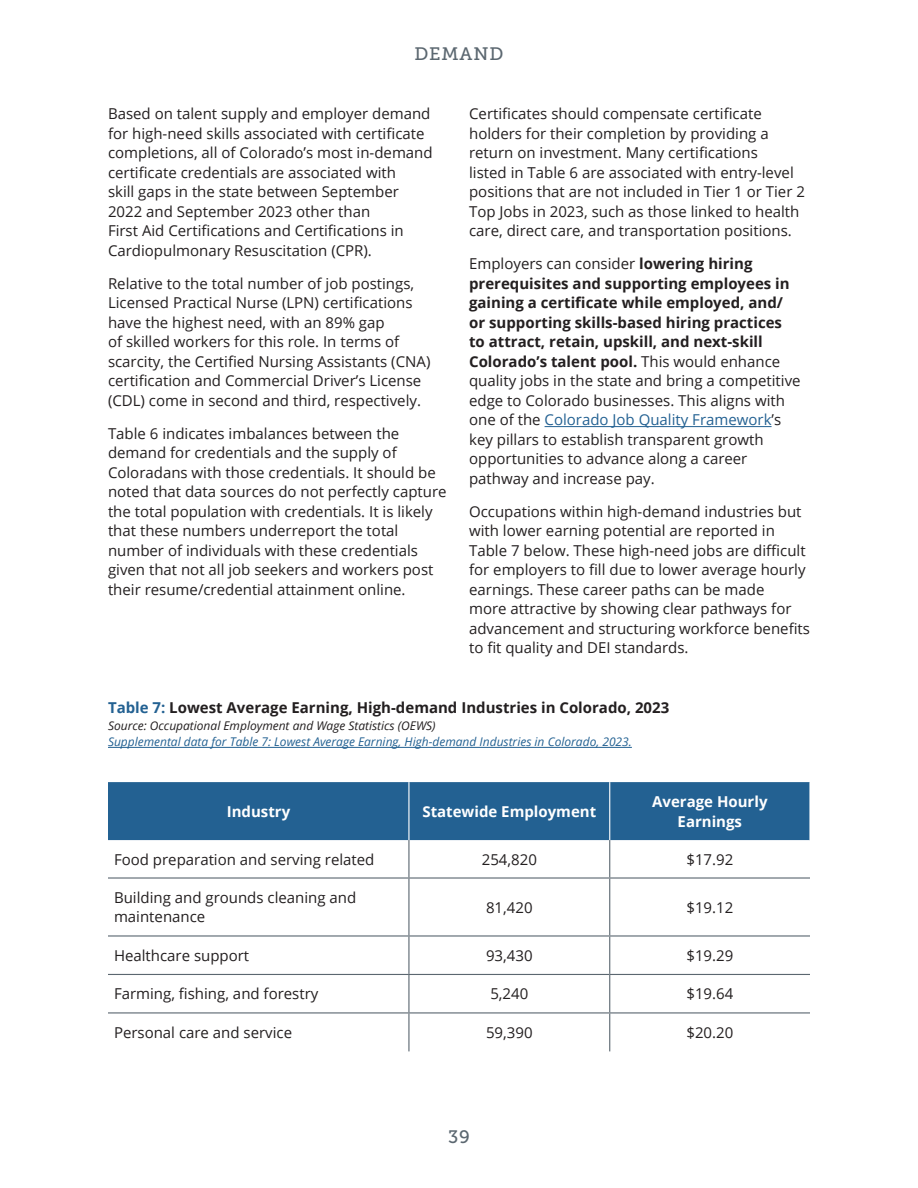
<style>
.page{position:relative;width:918px;height:1188px;background:#fff}
.page>*{position:absolute;margin:0;border:0;box-sizing:border-box;transform-origin:0 0}
.t1{font:18px "Museo Slab 500";letter-spacing:.05em;color:#5b6770}
.P_-_Body{font:15px/19.5px "Open Sans";color:#231f20}
.Figure_Text{font:700 15px "Open Sans";color:#231f20}
.P_-_Body-2{font:700 15px/19.5px "Open Sans";color:#fff;text-align:center}
.t2{font:italic 12px "Open Sans";color:#236192}
.t3{font:italic 12px "Open Sans";color:#231f20}
.s1{font-weight:700}
.s2{color:#236192}
</style>
<div class="page">
<div style="left:108px;top:782px;width:701px;height:58px;background:#236192"></div>
<hr style="left:609px;top:782px;width:1px;height:58px;background:#fff">
<hr style="left:609px;top:840px;width:1px;height:37px;background:#5b6770">
<hr style="left:609px;top:879px;width:1px;height:56px;background:#5b6770">
<hr style="left:609px;top:937px;width:1px;height:37px;background:#5b6770">
<hr style="left:609px;top:975px;width:1px;height:37px;background:#5b6770">
<hr style="left:609px;top:1014px;width:1px;height:37px;background:#5b6770">
<hr style="left:408px;top:782px;width:2px;height:58px;background:#fff">
<hr style="left:408px;top:840px;width:2px;height:37px;background:#5b6770">
<hr style="left:409px;top:877px;width:201px;height:2px;background:#5b6770">
<hr style="left:408px;top:879px;width:2px;height:56px;background:#5b6770">
<hr style="left:409px;top:935px;width:201px;height:2px;background:#5b6770">
<hr style="left:408px;top:937px;width:2px;height:37px;background:#5b6770">
<hr style="left:409px;top:974px;width:201px;height:1px;background:#5b6770">
<hr style="left:408px;top:975px;width:2px;height:37px;background:#5b6770">
<hr style="left:409px;top:1012px;width:201px;height:2px;background:#5b6770">
<hr style="left:408px;top:1014px;width:2px;height:37px;background:#5b6770">
<hr style="left:108px;top:877px;width:301px;height:2px;background:#5b6770">
<hr style="left:610px;top:877px;width:200px;height:2px;background:#5b6770">
<hr style="left:108px;top:935px;width:301px;height:2px;background:#5b6770">
<hr style="left:610px;top:935px;width:200px;height:2px;background:#5b6770">
<hr style="left:108px;top:974px;width:301px;height:1px;background:#5b6770">
<hr style="left:610px;top:974px;width:200px;height:1px;background:#5b6770">
<hr style="left:108px;top:1012px;width:301px;height:2px;background:#5b6770">
<hr style="left:610px;top:1012px;width:200px;height:2px;background:#5b6770">
<hr style="left:108px;top:747px;width:524px;height:1px;background:#236192">
<hr style="left:545px;top:426px;width:227px;height:1px;background:#236192">
<p class="t1" style="left:414px;top:44px;width:91px">DEMAND</p>
<p class="P_-_Body" style="left:108px;top:104px;width:326px">Based on talent supply and employer demand for high-need skills associated with certificate completions, all of Colorado’s most in-demand certificate credentials are associated with<br>skill gaps in the state between September 2022 and September 2023 other than<br>First Aid Certifications and Certifications in Cardiopulmonary Resuscitation (CPR).</p>
<p class="P_-_Body" style="left:108px;top:273px;width:324px">Relative to the total number of job postings, Licensed Practical Nurse (LPN) certifications have the highest need, with an 89% gap<br>of skilled workers for this role. In terms of scarcity, the Certified Nursing Assistants (CNA) certification and Commercial Driver’s License (CDL) come in second and third, respectively.</p>
<p class="P_-_Body" style="left:108px;top:423px;width:340px">Table 6 indicates imbalances between the demand for credentials and the supply of Coloradans with those credentials. It should be noted that data sources do not perfectly capture the total population with credentials. It is likely that these numbers underreport the total number of individuals with these credentials given that not all job seekers and workers post their resume/credential attainment online.</p>
<p class="P_-_Body" style="left:469px;top:104px;width:337px">Certificates should compensate certificate holders for their completion by providing a return on investment. Many certifications<br>listed in Table 6 are associated with entry-level positions that are not included in Tier 1 or Tier 2<br>Top Jobs in 2023, such as those linked to health care, direct care, and transportation positions.</p>
<p class="P_-_Body" style="left:469px;top:254px;width:333px">Employers can consider <span class="s1">lowering hiring prerequisites and supporting employees in gaining a certificate while employed, and/ or supporting skills-based hiring practices to attract, retain, upskill, and next-skill Colorado’s talent pool.</span> This would enhance quality jobs in the state and bring a competitive edge to Colorado businesses. This aligns with one of the <span class="s2">Colorado Job Quality Framework</span>’s key pillars to establish transparent growth opportunities to advance along a career pathway and increase pay.</p>
<p class="P_-_Body" style="left:469px;top:501px;width:342px">Occupations within high-demand industries but with lower earning potential are reported in Table 7 below. These high-need jobs are difficult for employers to fill due to lower average hourly earnings. These career paths can be made<br>more attractive by showing clear pathways for advancement and structuring workforce benefits to fit quality and DEI standards.</p>
<p class="Figure_Text" style="left:108px;top:697px;width:563px"><span class="s2">Table 7:</span> Lowest Average Earning, High-demand Industries in Colorado, 2023</p>
<p class="t3" style="left:108px;top:717px;width:329px">Source: Occupational Employment and Wage Statistics (OEWS)</p>
<p class="t2" style="left:108px;top:734px;width:525px">Supplemental data for Table 7: Lowest Average Earning, High-demand Industries in Colorado, 2023.</p>
<p class="P_-_Body-2" style="left:227px;top:801px;width:65px">Industry</p>
<p class="P_-_Body-2" style="left:422px;top:801px;width:175px">Statewide Employment</p>
<p class="P_-_Body-2" style="left:652px;top:792px;width:117px">Average Hourly<br>Earnings</p>
<p class="P_-_Body" style="left:114px;top:849px;width:262px">Food preparation and serving related</p>
<p class="P_-_Body" style="left:482px;top:849px;width:57px">254,820</p>
<p class="P_-_Body" style="left:686px;top:849px;width:48px">$17.92</p>
<p class="P_-_Body" style="left:114px;top:887px;width:244px">Building and grounds cleaning and maintenance</p>
<p class="P_-_Body" style="left:486px;top:897px;width:48px">81,420</p>
<p class="P_-_Body" style="left:686px;top:897px;width:48px">$19.12</p>
<p class="P_-_Body" style="left:114px;top:945px;width:137px">Healthcare support</p>
<p class="P_-_Body" style="left:486px;top:945px;width:48px">93,430</p>
<p class="P_-_Body" style="left:686px;top:945px;width:48px">$19.29</p>
<p class="P_-_Body" style="left:114px;top:984px;width:206px">Farming, fishing, and forestry</p>
<p class="P_-_Body" style="left:490px;top:984px;width:39px">5,240</p>
<p class="P_-_Body" style="left:686px;top:984px;width:48px">$19.64</p>
<p class="P_-_Body" style="left:114px;top:1022px;width:180px">Personal care and service</p>
<p class="P_-_Body" style="left:486px;top:1022px;width:48px">59,390</p>
<p class="P_-_Body" style="left:686px;top:1022px;width:48px">$20.20</p>
<p class="t1" style="left:448px;top:1127px;width:23px">39</p>
</div>
